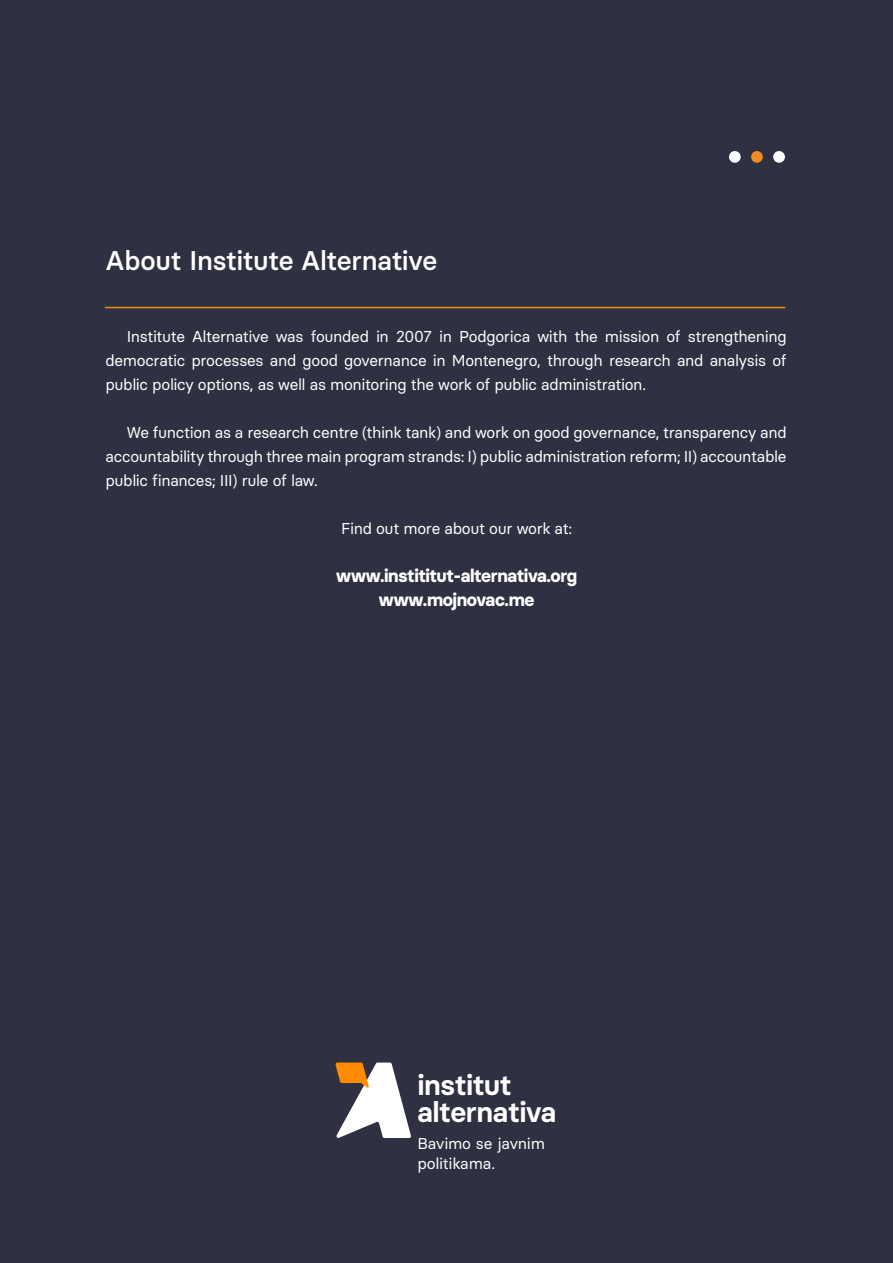
<style>
.page{position:relative;width:893px;height:1263px;background:#2f3041}
.page>*{position:absolute;margin:0;border:0;box-sizing:border-box;transform-origin:0 0}
.t1{font:600 28.35px/27px "Basier Circle";letter-spacing:-.015em;color:#fff}
.t2{font:500 27px "Basier Circle";letter-spacing:-.01em;color:#fff}
.t3{font:700 18px/24px "Basier Circle";letter-spacing:-.02em;color:#fff;text-align:center}
.t4{font:15.75px/24px "Basier Circle";letter-spacing:-.02em;color:#fff;text-align:justify}
</style>
<div class="page">
<svg style="left:336px;top:1062px;width:75px;height:76px"></svg>
<hr style="left:105px;top:307px;width:680px;height:1px;background:#f18823">
<div style="left:729px;top:151px;width:12px;height:12px;background:#fff;border-radius:50%"></div>
<div style="left:751px;top:151px;width:12px;height:12px;background:#f28a23;border-radius:50%"></div>
<div style="left:773px;top:151px;width:12px;height:12px;background:#fff;border-radius:50%"></div>
<h2 class="t2" style="left:106px;top:244px;width:333px">About Institute Alternative</h2>
<p class="t4" style="left:105px;top:324px;width:683px;text-indent:21px">Institute Alternative was founded in 2007 in Podgorica with the mission of strengthening democratic processes and good governance in Montenegro, through research and analysis of public policy options, as well as monitoring the work of public administration.</p>
<p class="t4" style="left:105px;top:420px;width:683px;text-indent:21px">We function as a research centre (think tank) and work on good governance, transparency and accountability through three main program strands: I) public administration reform; II) accountable public finances; III) rule of law.</p>
<p class="t4" style="left:341px;top:516px;width:233px">Find out more about our work at:</p>
<p class="t3" style="left:336px;top:563px;width:243px">www.instititut-alternativa.org www.mojnovac.me</p>
<h1 class="t1" style="left:417px;top:1071px;width:141px">institut alternativa</h1>
<p class="t4" style="left:417px;top:1133px;width:129px;line-height:19.6px">Bavimo se javnim politikama.</p>
</div>
